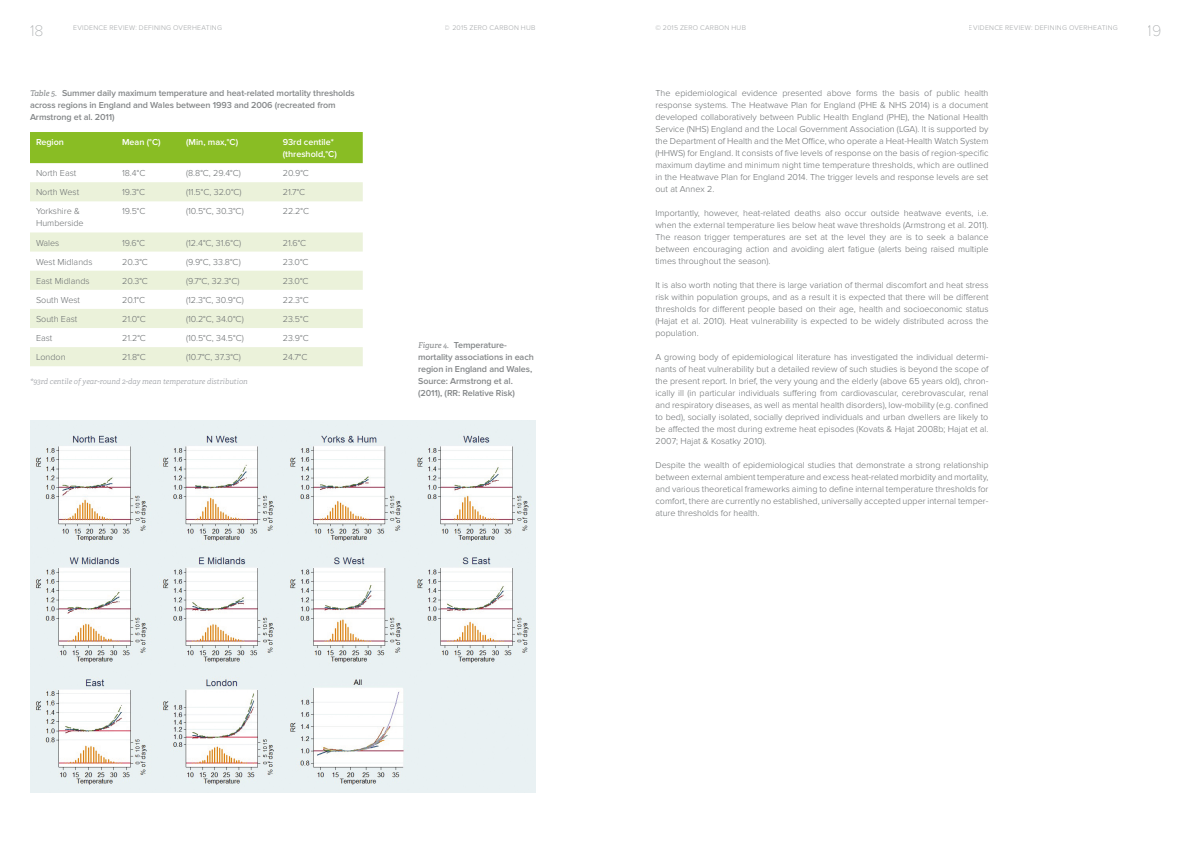
<style>
.page{position:relative;width:1191px;height:842px;background:#fff}
.page>*{position:absolute;margin:0;border:0;box-sizing:border-box;transform-origin:0 0}
.t1{font:100 16px "Proxima Nova T";color:#a0a3a5}
.t2{font:300 9px/12px "Proxima Nova";color:#696d6f;text-align:justify}
.t3{font:600 9px/12px "Proxima Nova";letter-spacing:-.01em;color:#848789}
.t4{font:600 9px/12px "Proxima Nova";color:#fff}
.t5{font:italic 300 7.5px "Adelle";color:#9c9fa4}
.t6{font:300 7px "Proxima Nova";letter-spacing:.04em;color:#a0a3a5}
.s1{font-family:"Adelle";font-weight:400;font-style:italic;font-size:8px}
</style>
<div class="page">
<div style="left:30px;top:132px;width:333px;height:31px;background:#89bd24"></div>
<svg style="left:30px;top:182px;width:333px;height:184px;fill:#eef4e1"></svg>
<img style="left:30px;top:420px;width:505px;height:372px">
<p class="t6" style="left:73px;top:23px;width:150px">EVIDENCE REVIEW: DEFINING OVERHEATING</p>
<p class="t6" style="left:445px;top:23px;width:92px">© 2015 ZERO CARBON HUB</p>
<p class="t6" style="left:655px;top:23px;width:92px">© 2015 ZERO CARBON HUB</p>
<p class="t6" style="left:969px;top:23px;width:150px">EVIDENCE REVIEW: DEFINING OVERHEATING</p>
<h1 class="t1" style="left:30px;top:22px;width:15px">18</h1>
<h1 class="t1" style="left:1147px;top:22px;width:15px">19</h1>
<p class="t3" style="left:30px;top:87px;width:326px"><span class="s1">Table 5.</span> Summer daily maximum temperature and heat-related mortality thresholds across regions in England and Wales between 1993 and 2006 (recreated from<br>Armstrong et al. 2011)</p>
<p class="t4" style="left:36px;top:136px;width:30px">Region</p>
<p class="t4" style="left:122px;top:136px;width:40px">Mean (°C)</p>
<p class="t4" style="left:186px;top:136px;width:54px">(Min, max,°C)</p>
<p class="t4" style="left:283px;top:136px;width:56px">93rd centile* (threshold,°C)</p>
<p class="t2" style="left:36px;top:167px;width:42px">North East</p>
<p class="t2" style="left:122px;top:167px;width:25px">18.4°C</p>
<p class="t2" style="left:186px;top:167px;width:56px">(8.8°C, 29.4°C)</p>
<p class="t2" style="left:283px;top:167px;width:28px">20.9°C</p>
<p class="t2" style="left:36px;top:186px;width:45px">North West</p>
<p class="t2" style="left:122px;top:186px;width:25px">19.3°C</p>
<p class="t2" style="left:186px;top:186px;width:57px">(11.5°C, 32.0°C)</p>
<p class="t2" style="left:283px;top:186px;width:24px">21.7°C</p>
<p class="t2" style="left:36px;top:206px;width:49px">Yorkshire &amp;<br>Humberside</p>
<p class="t2" style="left:122px;top:206px;width:25px">19.5°C</p>
<p class="t2" style="left:186px;top:206px;width:59px">(10.5°C, 30.3°C)</p>
<p class="t2" style="left:283px;top:206px;width:28px">22.2°C</p>
<p class="t2" style="left:36px;top:237px;width:25px">Wales</p>
<p class="t2" style="left:122px;top:237px;width:25px">19.6°C</p>
<p class="t2" style="left:186px;top:237px;width:56px">(12.4°C, 31.6°C)</p>
<p class="t2" style="left:283px;top:237px;width:25px">21.6°C</p>
<p class="t2" style="left:36px;top:256px;width:58px">West Midlands</p>
<p class="t2" style="left:122px;top:256px;width:27px">20.3°C</p>
<p class="t2" style="left:186px;top:256px;width:56px">(9.9°C, 33.8°C)</p>
<p class="t2" style="left:283px;top:256px;width:27px">23.0°C</p>
<p class="t2" style="left:36px;top:275px;width:55px">East Midlands</p>
<p class="t2" style="left:122px;top:275px;width:27px">20.3°C</p>
<p class="t2" style="left:186px;top:275px;width:55px">(9.7°C, 32.3°C)</p>
<p class="t2" style="left:283px;top:275px;width:27px">23.0°C</p>
<p class="t2" style="left:36px;top:294px;width:46px">South West</p>
<p class="t2" style="left:122px;top:294px;width:25px">20.1°C</p>
<p class="t2" style="left:186px;top:294px;width:59px">(12.3°C, 30.9°C)</p>
<p class="t2" style="left:283px;top:294px;width:27px">22.3°C</p>
<p class="t2" style="left:36px;top:313px;width:43px">South East</p>
<p class="t2" style="left:122px;top:313px;width:25px">21.0°C</p>
<p class="t2" style="left:186px;top:313px;width:59px">(10.2°C, 34.0°C)</p>
<p class="t2" style="left:283px;top:313px;width:27px">23.5°C</p>
<p class="t2" style="left:36px;top:332px;width:18px">East</p>
<p class="t2" style="left:122px;top:332px;width:25px">21.2°C</p>
<p class="t2" style="left:186px;top:332px;width:59px">(10.5°C, 34.5°C)</p>
<p class="t2" style="left:283px;top:332px;width:27px">23.9°C</p>
<p class="t2" style="left:36px;top:351px;width:31px">London</p>
<p class="t2" style="left:122px;top:351px;width:25px">21.8°C</p>
<p class="t2" style="left:186px;top:351px;width:56px">(10.7°C, 37.3°C)</p>
<p class="t2" style="left:283px;top:351px;width:26px">24.7°C</p>
<p class="t5" style="left:30px;top:377px;width:219px">*93rd centile of year-round 2-day mean temperature distribution</p>
<p class="t3" style="left:418px;top:339px;width:117px"><span class="s1">Figure 4.</span> Temperature&shy;mortality associations in each region in England and Wales,<br>Source: Armstrong et al. (2011), (RR: Relative Risk)</p>
<p class="t2" style="left:655px;top:87px;width:334px">The epidemiological evidence presented above forms the basis of public health response systems. The Heatwave Plan for England (PHE &amp; NHS 2014) is a document developed collaboratively between Public Health England (PHE), the National Health Service (NHS) England and the Local Government Association (LGA). It is supported by the Department of Health and the Met Office, who operate a Heat-Health Watch System (HHWS) for England. It consists of five levels of response on the basis of region-specific maximum daytime and minimum night time temperature thresholds, which are outlined in the Heatwave Plan for England 2014. The trigger levels and response levels are set out at Annex 2.</p>
<p class="t2" style="left:655px;top:207px;width:334px">Importantly, however, heat-related deaths also occur outside heatwave events, i.e. when the external temperature lies below heat wave thresholds (Armstrong et al. 2011).<br>The reason trigger temperatures are set at the level they are is to seek a balance between encouraging action and avoiding alert fatigue (alerts being raised multiple times throughout the season).</p>
<p class="t2" style="left:655px;top:279px;width:334px">It is also worth noting that there is large variation of thermal discomfort and heat stress risk within population groups, and as a result it is expected that there will be different thresholds for different people based on their age, health and socioeconomic status (Hajat et al. 2010). Heat vulnerability is expected to be widely distributed across the population.</p>
<p class="t2" style="left:655px;top:351px;width:334px">A growing body of epidemiological literature has investigated the individual determi&shy;nants of heat vulnerability but a detailed review of such studies is beyond the scope of the present report. In brief, the very young and the elderly (above 65 years old), chron&shy;ically ill (in particular individuals suffering from cardiovascular, cerebrovascular, renal and respiratory diseases, as well as mental health disorders), low-mobility (e.g. confined to bed), socially isolated, socially deprived individuals and urban dwellers are likely to be affected the most during extreme heat episodes (Kovats &amp; Hajat 2008b; Hajat et al.<br>2007; Hajat &amp; Kosatky 2010).</p>
<p class="t2" style="left:655px;top:459px;width:334px">Despite the wealth of epidemiological studies that demonstrate a strong relationship between external ambient temperature and excess heat-related morbidity and mortality, and various theoretical frameworks aiming to define internal temperature thresholds for comfort, there are currently no established, universally accepted upper internal temper&shy;ature thresholds for health.</p>
</div>
